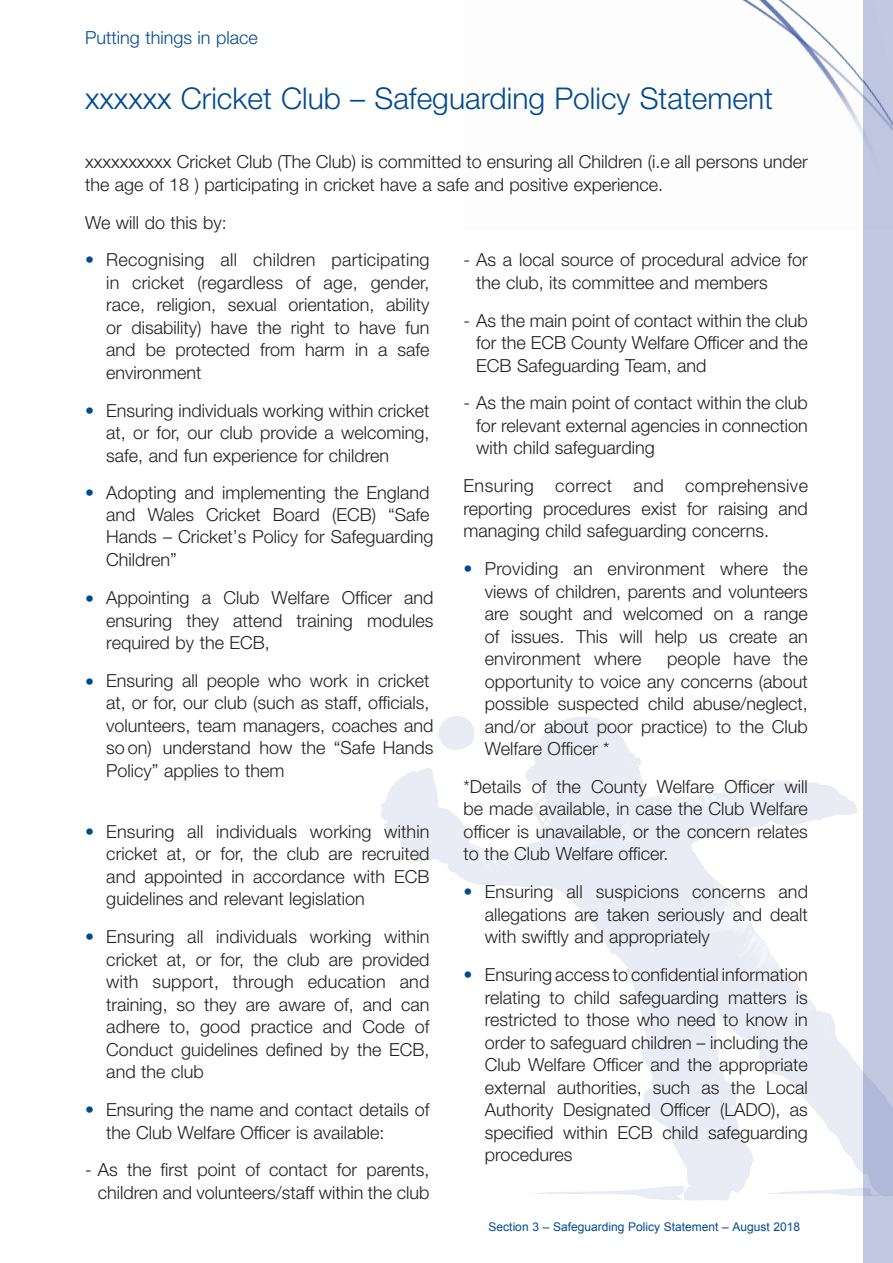
<style>
.page{position:relative;width:893px;height:1263px;background:#fff}
.page>*{position:absolute;margin:0;border:0;box-sizing:border-box;transform-origin:0 0}
.t1{font:300 30px "Helvetica Neue";color:#014a91}
.t2{font:300 18px/22.5px "Helvetica Neue";color:#231f20;text-align:justify}
.t3{font:300 18px "Helvetica Neue";color:#014a91}
.t4{font:12px "Arial";color:#014a91}
.s1{color:#014a91}
</style>
<div class="page">
<img style="left:742px;top:0;width:121px;height:137px">
<div style="left:863px;top:0;width:30px;height:1263px;background:#c1c8e1"></div>
<p class="t3" style="left:85px;top:27px;width:174px">Putting things in place</p>
<h1 class="t1" style="left:85px;top:80px;width:689px">xxxxxx Cricket Club – Safeguarding Policy Statement</h1>
<p class="t2" style="left:85px;top:150px;width:724px">xxxxxxxxxx Cricket Club (The Club) is committed to ensuring all Children (i.e all persons under the age of 18 ) participating in cricket have a safe and positive experience.</p>
<p class="t2" style="left:85px;top:210px;width:143px">We will do this by:</p>
<p class="t2" style="left:106px;top:248px;width:325px;text-indent:-21px"><span class="s1">•</span> Recognising all children participating in cricket (regardless of age, gender, race, religion, sexual orientation, ability or disability) have the right to have fun and be protected from harm in a safe environment</p>
<p class="t2" style="left:106px;top:399px;width:325px;text-indent:-21px"><span class="s1">•</span> Ensuring individuals working within cricket at, or for, our club provide a welcoming, safe, and fun experience for children</p>
<p class="t2" style="left:106px;top:481px;width:329px;text-align:left;text-indent:-21px"><span class="s1">•</span> Adopting and implementing the England and Wales Cricket Board (ECB) “Safe<br>Hands – Cricket’s Policy for Safeguarding<br>Children”</p>
<p class="t2" style="left:106px;top:586px;width:329px;text-indent:-21px"><span class="s1">•</span> Appointing a Club Welfare Officer and ensuring they attend training modules required by the ECB,</p>
<p class="t2" style="left:106px;top:669px;width:329px;text-align:left;text-indent:-21px"><span class="s1">•</span> Ensuring all people who work in cricket at, or for, our club (such as staff, officials, volunteers, team managers, coaches and so on) understand how the “Safe Hands Policy” applies to them</p>
<p class="t2" style="left:476px;top:248px;width:333px;text-indent:-13px">- As a local source of procedural advice for the club, its committee and members</p>
<p class="t2" style="left:476px;top:309px;width:333px;text-indent:-13px">- As the main point of contact within the club for the ECB County Welfare Officer and the ECB Safeguarding Team, and</p>
<p class="t2" style="left:476px;top:391px;width:333px;text-indent:-13px">- As the main point of contact within the club for relevant external agencies in connection with child safeguarding</p>
<p class="t2" style="left:463px;top:474px;width:346px">Ensuring correct and comprehensive reporting procedures exist for raising and managing child safeguarding concerns.</p>
<p class="t2" style="left:485px;top:557px;width:325px;text-indent:-21px"><span class="s1">•</span> Providing an environment where the views of children, parents and volunteers are sought and welcomed on a range of issues. This will help us create an environment where</p>
<p class="t2" style="left:485px;top:647px;width:325px;text-indent:182px">people have the opportunity to voice any concerns (about possible suspected child abuse/neglect, and/or about poor practice) to the Club Welfare Officer *</p>
<p class="t2" style="left:463px;top:775px;width:346px">*Details of the County Welfare Officer will be made available, in case the Club Welfare officer is unavailable, or the concern relates to the Club Welfare officer.</p>
<p class="t2" style="left:485px;top:880px;width:325px;text-indent:-21px"><span class="s1">•</span> Ensuring all suspicions concerns and allegations are taken seriously and dealt with swiftly and appropriately</p>
<p class="t2" style="left:485px;top:963px;width:325px;text-indent:-21px"><span class="s1">•</span> Ensuring access to confidential information relating to child safeguarding matters is restricted to those who need to know in order to safeguard children – including the Club Welfare Officer and the appropriate external authorities, such as the Local Authority Designated Officer (LADO), as specified within ECB child safeguarding procedures</p>
<p class="t2" style="left:106px;top:820px;width:325px;text-indent:-21px"><span class="s1">•</span> Ensuring all individuals working within cricket at, or for, the club are recruited and appointed in accordance with ECB guidelines and relevant legislation</p>
<p class="t2" style="left:106px;top:925px;width:325px;text-indent:-21px"><span class="s1">•</span> Ensuring all individuals working within cricket at, or for, the club are provided with support, through education and training, so they are aware of, and can adhere to, good practice and Code of Conduct guidelines defined by the ECB, and the club</p>
<p class="t2" style="left:106px;top:1098px;width:325px;text-indent:-21px"><span class="s1">•</span> Ensuring the name and contact details of the Club Welfare Officer is available:</p>
<p class="t2" style="left:85px;top:1158px;width:346px;text-align:right">- As the first point of contact for parents, children and volunteers/staff within the club</p>
<p class="t4" style="left:489px;top:1219px;width:313px">Section 3 – Safeguarding Policy Statement – August 2018</p>
</div>
